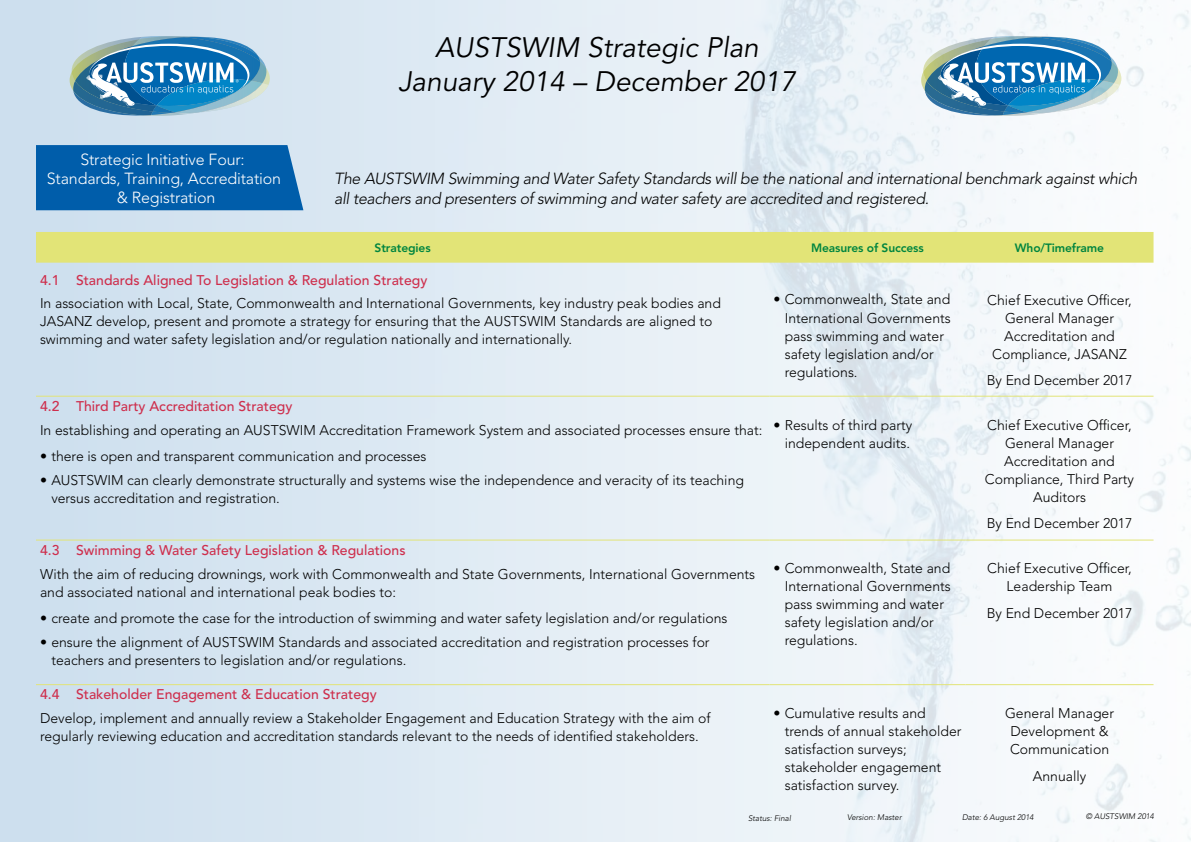
<style>
.page{position:relative;width:1191px;height:842px;background:#d4e3f0}
.page>*{position:absolute;margin:0;border:0;box-sizing:border-box;transform-origin:0 0}
.t1{font:italic 28px/33.6px "Avenir";color:#000;text-align:center}
.t2{font:italic 300 16px/20px "Avenir";letter-spacing:-.02em;color:#000}
.t3{font:300 16px/19.2px "Avenir";letter-spacing:-.01em;color:#fff;text-align:center}
.t4{font:300 14px/18px "Avenir";color:#000}
.t5{font:500 14px "Avenir";color:#ce2f4d}
.t6{font:800 12px "Avenir";letter-spacing:-.01em;color:#00853f}
.t7{font:italic 300 8px "Avenir";color:#000}
</style>
<div class="page">
<img style="left:419px;top:0;width:772px;height:842px">
<svg style="left:70px;top:36px;width:200px;height:80px"></svg>
<svg style="left:921px;top:36px;width:200px;height:80px;background:#6ea6c7"></svg>
<div style="left:36px;top:145px;width:267px;height:65px;background:#005daa"></div>
<div style="left:36px;top:232px;width:1117px;height:31px;background:#e2e477"></div>
<hr style="left:36px;top:396px;width:733px;height:1px;background:#e2e477">
<hr style="left:769px;top:396px;width:196px;height:1px;background:#e2e477">
<hr style="left:965px;top:396px;width:188px;height:1px;background:#e2e477">
<hr style="left:36px;top:540px;width:733px;height:1px;background:#e2e477">
<hr style="left:769px;top:540px;width:196px;height:1px;background:#e2e477">
<hr style="left:965px;top:540px;width:188px;height:1px;background:#e2e477">
<hr style="left:36px;top:684px;width:733px;height:1px;background:#e2e477">
<hr style="left:769px;top:684px;width:196px;height:1px;background:#e2e477">
<hr style="left:965px;top:684px;width:188px;height:1px;background:#e2e477">
<p class="t3" style="left:47px;top:149px;width:236px">Strategic Initiative Four:<br>Standards, Training, Accreditation &amp; Registration</p>
<h1 class="t1" style="left:398px;top:32px;width:399px">AUSTSWIM Strategic Plan<br>January 2014 – December 2017</h1>
<p class="t2" style="left:334px;top:169px;width:805px">The AUSTSWIM Swimming and Water Safety Standards will be the national and international benchmark against which all teachers and presenters of swimming and water safety are accredited and registered.</p>
<p class="t6" style="left:375px;top:241px;width:58px">Strategies</p>
<p class="t6" style="left:811px;top:241px;width:114px">Measures of Success</p>
<p class="t6" style="left:1015px;top:241px;width:91px">Who/Timeframe</p>
<p class="t5" style="left:40px;top:272px;width:389px">4.1 Standards Aligned To Legislation &amp; Regulation Strategy</p>
<p class="t4" style="left:40px;top:295px;width:682px">In association with Local, State, Commonwealth and International Governments, key industry peak bodies and<br>JASANZ develop, present and promote a strategy for ensuring that the AUSTSWIM Standards are aligned to swimming and water safety legislation and/or regulation nationally and internationally.</p>
<p class="t4" style="left:784px;top:291px;width:168px;text-indent:-11px">• Commonwealth, State and<br>International Governments pass swimming and water safety legislation and/or regulations.</p>
<p class="t4" style="left:987px;top:291px;width:146px;text-align:center">Chief Executive Officer,<br>General Manager<br>Accreditation and<br>Compliance, JASANZ</p>
<p class="t4" style="left:986px;top:371px;width:147px">By End December 2017</p>
<p class="t5" style="left:40px;top:398px;width:254px">4.2 Third Party Accreditation Strategy</p>
<p class="t4" style="left:40px;top:421px;width:724px">In establishing and operating an AUSTSWIM Accreditation Framework System and associated processes ensure that:</p>
<p class="t4" style="left:40px;top:447px;width:388px">• there is open and transparent communication and processes</p>
<p class="t4" style="left:51px;top:471px;width:694px;text-indent:-11px">• AUSTSWIM can clearly demonstrate structurally and systems wise the independence and veracity of its teaching versus accreditation and registration.</p>
<p class="t5" style="left:40px;top:542px;width:367px">4.3 Swimming &amp; Water Safety Legislation &amp; Regulations</p>
<p class="t4" style="left:40px;top:565px;width:716px">With the aim of reducing drownings, work with Commonwealth and State Governments, International Governments and associated national and international peak bodies to:</p>
<p class="t4" style="left:40px;top:609px;width:689px">• create and promote the case for the introduction of swimming and water safety legislation and/or regulations</p>
<p class="t4" style="left:51px;top:633px;width:660px;text-indent:-11px">• ensure the alignment of AUSTSWIM Standards and associated accreditation and registration processes for teachers and presenters to legislation and/or regulations.</p>
<p class="t4" style="left:773px;top:416px;width:140px;text-align:right">• Results of third party independent audits.</p>
<p class="t4" style="left:985px;top:416px;width:151px;text-align:center">Chief Executive Officer,<br>General Manager<br>Accreditation and<br>Compliance, Third Party<br>Auditors</p>
<p class="t4" style="left:986px;top:514px;width:147px">By End December 2017</p>
<p class="t4" style="left:784px;top:560px;width:168px;text-indent:-11px">• Commonwealth, State and<br>International Governments pass swimming and water safety legislation and/or regulations.</p>
<p class="t4" style="left:987px;top:560px;width:146px;text-align:center">Chief Executive Officer,<br>Leadership Team</p>
<p class="t4" style="left:986px;top:604px;width:147px">By End December 2017</p>
<p class="t5" style="left:40px;top:686px;width:338px">4.4 Stakeholder Engagement &amp; Education Strategy</p>
<p class="t4" style="left:40px;top:709px;width:672px">Develop, implement and annually review a Stakeholder Engagement and Education Strategy with the aim of regularly reviewing education and accreditation standards relevant to the needs of identified stakeholders.</p>
<p class="t4" style="left:784px;top:704px;width:178px;text-indent:-11px">• Cumulative results and trends of annual stakeholder satisfaction surveys; stakeholder engagement satisfaction survey.</p>
<p class="t4" style="left:1005px;top:704px;width:110px;text-align:center">General Manager<br>Development &amp;<br>Communication</p>
<p class="t4" style="left:1032px;top:767px;width:55px">Annually</p>
<p class="t7" style="left:748px;top:813px;width:44px">Status: Final</p>
<p class="t7" style="left:847px;top:813px;width:56px">Version: Master</p>
<p class="t7" style="left:962px;top:812px;width:73px">Date: 6 August 2014</p>
<p class="t7" style="left:1085px;top:812px;width:70px">© AUSTSWIM 2014</p>
</div>
